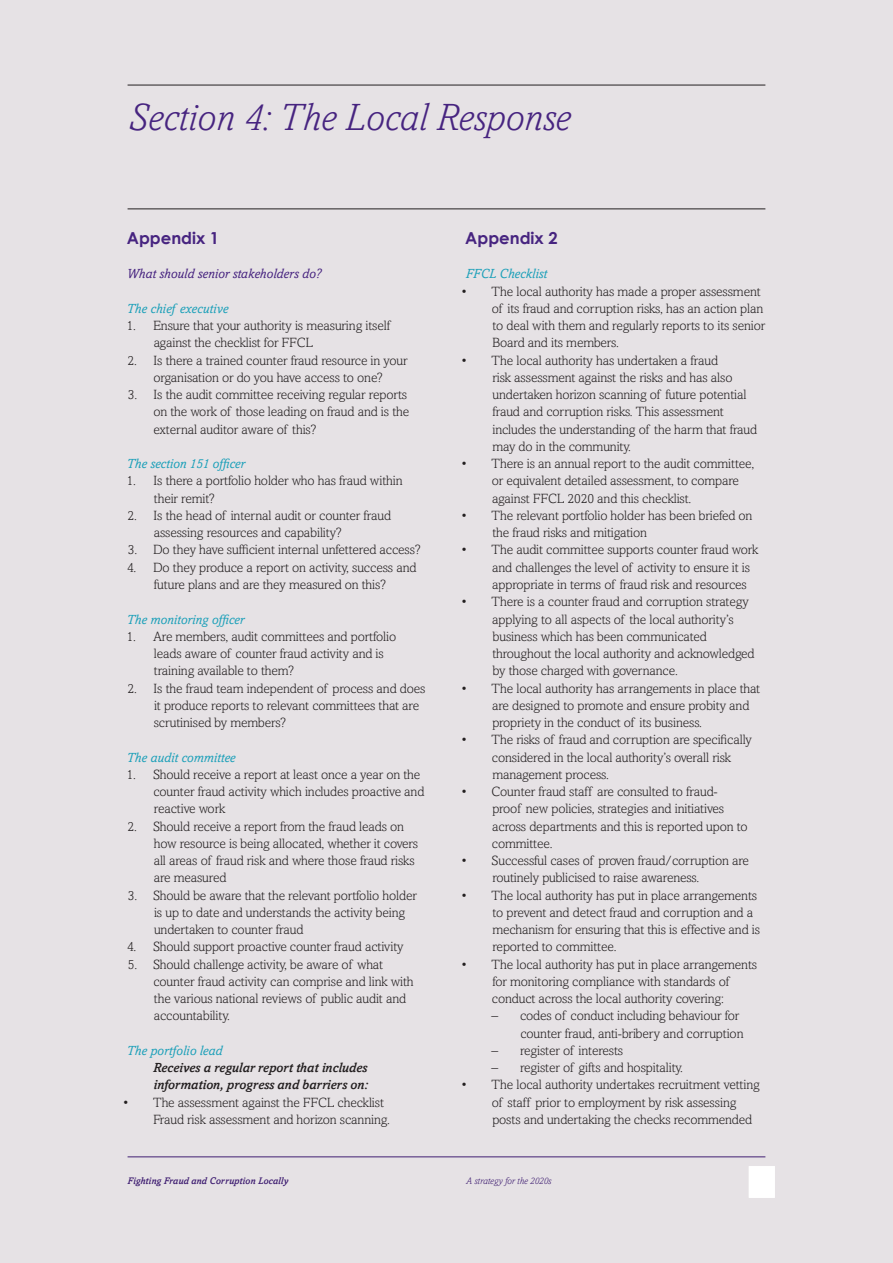
<style>
.page{position:relative;width:893px;height:1263px;background:#e6e2e5}
.page>*{position:absolute;margin:0;border:0;box-sizing:border-box;transform-origin:0 0}
.t1{font:italic 300 39px "Amasis";color:#472480}
.Intro{font:700 16.5px "Century Gothic";color:#472480}
.Intro-2{font:300 13.5px/17.2px "Amasis";letter-spacing:-.01em;color:#231f20}
.Intro-3{font:italic 13.5px "Amasis";color:#1da0b9}
.Intro-4{font:italic 500 13.5px/17.2px "Amasis";letter-spacing:-.01em;color:#231f20}
.Intro-5{font:italic 13.5px "Amasis";color:#472480}
.t2{font:italic 500 9.75px "Amasis";color:#472480}
.t3{font:italic 300 9.75px "Amasis";color:#472480}
</style>
<div class="page">
<hr style="left:128px;top:85px;width:637px;height:1px;background:#231f20">
<hr style="left:128px;top:209px;width:637px;height:1px;background:#231f20">
<p class="t1" style="left:128px;top:96px;width:444px">Section 4: The Local Response</p>
<p class="Intro" style="left:127px;top:228px;width:94px">Appendix 1</p>
<p class="Intro-5" style="left:127px;top:266px;width:196px">What should senior stakeholders do?</p>
<p class="Intro-3" style="left:127px;top:301px;width:103px">The chief executive</p>
<p class="Intro-2" style="left:154px;top:317px;width:238px;text-indent:-27px">1. Ensure that your authority is measuring itself against the checklist for FFCL</p>
<p class="Intro-2" style="left:127px;top:351px;width:282px;text-align:center">2. Is there a trained counter fraud resource in your organisation or do you have access to one?</p>
<p class="Intro-2" style="left:153px;top:386px;width:257px;text-indent:-26px">3. Is the audit committee receiving regular reports on the work of those leading on fraud and is the external auditor aware of this?</p>
<p class="Intro-3" style="left:127px;top:456px;width:120px">The section 151 officer</p>
<p class="Intro-2" style="left:154px;top:472px;width:250px;text-indent:-27px">1. Is there a portfolio holder who has fraud within their remit?</p>
<p class="Intro-2" style="left:154px;top:507px;width:239px;text-indent:-26px">2. Is the head of internal audit or counter fraud assessing resources and capability?</p>
<p class="Intro-2" style="left:128px;top:541px;width:294px">3. Do they have sufficient internal unfettered access?</p>
<p class="Intro-2" style="left:127px;top:558px;width:291px;text-align:center">4. Do they produce a report on activity, success and future plans and are they measured on this?</p>
<p class="Intro-3" style="left:127px;top:611px;width:119px">The monitoring officer</p>
<p class="Intro-2" style="left:154px;top:627px;width:244px;text-indent:-27px">1. Are members, audit committees and portfolio leads aware of counter fraud activity and is training available to them?</p>
<p class="Intro-2" style="left:154px;top:679px;width:273px;text-indent:-26px">2. Is the fraud team independent of process and does it produce reports to relevant committees that are scrutinised by members?</p>
<p class="Intro-3" style="left:127px;top:749px;width:110px">The audit committee</p>
<p class="Intro-2" style="left:153px;top:765px;width:272px;text-indent:-27px">1. Should receive a report at least once a year on the counter fraud activity which includes proactive and reactive work</p>
<p class="Intro-2" style="left:154px;top:817px;width:266px;text-indent:-26px">2. Should receive a report from the fraud leads on how resource is being allocated, whether it covers all areas of fraud risk and where those fraud risks are measured</p>
<p class="Intro-2" style="left:154px;top:886px;width:264px;text-indent:-26px">3. Should be aware that the relevant portfolio holder is up to date and understands the activity being undertaken to counter fraud</p>
<p class="Intro-2" style="left:127px;top:938px;width:278px">4. Should support proactive counter fraud activity</p>
<p class="Intro-2" style="left:153px;top:955px;width:262px;text-indent:-26px">5. Should challenge activity, be aware of what counter fraud activity can comprise and link with the various national reviews of public audit and accountability.</p>
<p class="Intro-3" style="left:127px;top:1042px;width:97px">The portfolio lead</p>
<p class="Intro-4" style="left:153px;top:1059px;width:216px">Receives a regular report that includes information, progress and barriers on:</p>
<p class="Intro-2" style="left:122px;top:1093px;width:263px">• The assessment against the FFCL checklist</p>
<p class="Intro-2" style="left:153px;top:1110px;width:238px">Fraud risk assessment and horizon scanning.</p>
<p class="Intro" style="left:465px;top:228px;width:94px">Appendix 2</p>
<p class="Intro-3" style="left:466px;top:266px;width:83px">FFCL Checklist</p>
<p class="Intro-2" style="left:492px;top:282px;width:275px;text-indent:-31px">• The local authority has made a proper assessment of its fraud and corruption risks, has an action plan to deal with them and regularly reports to its senior Board and its members.</p>
<p class="Intro-2" style="left:492px;top:351px;width:266px;text-indent:-31px">• The local authority has undertaken a fraud<br>risk assessment against the risks and has also undertaken horizon scanning of future potential fraud and corruption risks. This assessment includes the understanding of the harm that fraud may do in the community.</p>
<p class="Intro-2" style="left:492px;top:455px;width:264px;text-indent:-31px">• There is an annual report to the audit committee, or equivalent detailed assessment, to compare against FFCL 2020 and this checklist.</p>
<p class="Intro-2" style="left:492px;top:507px;width:262px;text-indent:-32px">• The relevant portfolio holder has been briefed on the fraud risks and mitigation</p>
<p class="Intro-2" style="left:492px;top:541px;width:268px;text-indent:-31px">• The audit committee supports counter fraud work and challenges the level of activity to ensure it is appropriate in terms of fraud risk and resources</p>
<p class="Intro-2" style="left:492px;top:593px;width:264px;text-indent:-31px">• There is a counter fraud and corruption strategy applying to all aspects of the local authority’s business which has been communicated throughout the local authority and acknowledged by those charged with governance.</p>
<p class="Intro-2" style="left:492px;top:679px;width:269px;text-indent:-31px">• The local authority has arrangements in place that are designed to promote and ensure probity and propriety in the conduct of its business.</p>
<p class="Intro-2" style="left:492px;top:731px;width:262px;text-indent:-31px">• The risks of fraud and corruption are specifically considered in the local authority’s overall risk management process.</p>
<p class="Intro-2" style="left:492px;top:783px;width:257px;text-indent:-31px">• Counter fraud staff are consulted to fraud&shy;proof new policies, strategies and initiatives across departments and this is reported upon to committee.</p>
<p class="Intro-2" style="left:492px;top:852px;width:258px;text-indent:-32px">• Successful cases of proven fraud/corruption are routinely publicised to raise awareness.</p>
<p class="Intro-2" style="left:492px;top:886px;width:269px;text-indent:-31px">• The local authority has put in place arrangements to prevent and detect fraud and corruption and a mechanism for ensuring that this is effective and is reported to committee.</p>
<p class="Intro-2" style="left:461px;top:955px;width:298px;text-align:center">• The local authority has put in place arrangements for monitoring compliance with standards of<br>conduct across the local authority covering:</p>
<p class="Intro-2" style="left:520px;top:1007px;width:225px;text-indent:-29px">– codes of conduct including behaviour for counter fraud, anti-bribery and corruption</p>
<p class="Intro-2" style="left:492px;top:1041px;width:133px">– register of interests</p>
<p class="Intro-2" style="left:492px;top:1059px;width:193px">– register of gifts and hospitality.</p>
<p class="Intro-2" style="left:492px;top:1076px;width:269px;text-indent:-31px">• The local authority undertakes recruitment vetting of staff prior to employment by risk assessing posts and undertaking the checks recommended</p>
<p class="t2" style="left:128px;top:1174px;width:162px">Fighting Fraud and Corruption Locally</p>
<p class="t3" style="left:466px;top:1175px;width:87px">A strategy for the 2020s</p>
</div>
